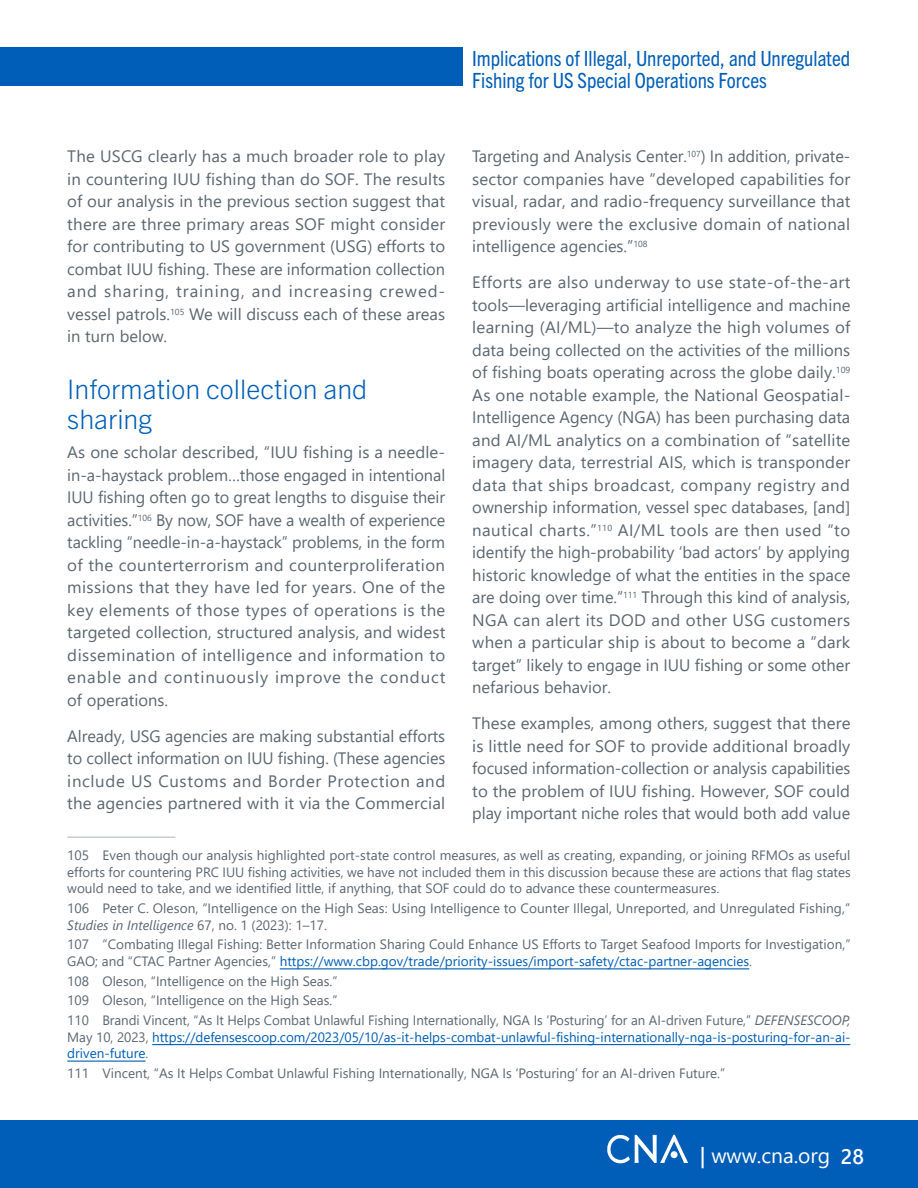
<style>
.page{position:relative;width:918px;height:1188px;background:#fff}
.page>*{position:absolute;margin:0;border:0;box-sizing:border-box;transform-origin:0 0}
.t1{font:300 27px/30px "Trade Gothic Next LT Pro";color:#005eb8}
.t2{font:condensed 21px/22.5px "Trade Gothic Next LT Pro";color:#005eb8}
.t3{font:21px "Segoe UI";color:#fff}
.t4{font:16.5px/22.5px "Segoe UI";color:#5b6770;text-align:justify}
.t5{font:13.5px/16.5px "Segoe UI";color:#5b6770}
.t6{font:13.5px/16.5px "Segoe UI";color:#005eb8}
.s1{font-style:italic}
.s2{color:#005eb8}
.s3{color:#5b6770}
.s4{font-weight:600}
</style>
<div class="page">
<div style="left:0;top:1120px;width:918px;height:68px;background:#005eb8"></div>
<svg style="left:607px;top:1135px;width:81px;height:28px"></svg>
<div style="left:671px;top:1151px;width:7px;height:7px;background:#fff;border-radius:50%"></div>
<div style="left:0;top:48px;width:463px;height:38px;background:#005eb8"></div>
<hr style="left:67px;top:837px;width:108px;height:1px;background:#adb3b8">
<hr style="left:280px;top:968px;width:469px;height:1px;background:#005eb8">
<hr style="left:152px;top:1044px;width:698px;height:1px;background:#005eb8">
<hr style="left:67px;top:1061px;width:79px;height:1px;background:#005eb8">
<p class="t2" style="left:472px;top:46px;width:380px">Implications of Illegal, Unreported, and Unregulated<br>Fishing for US Special Operations Forces</p>
<p class="t4" style="left:67px;top:144px;width:380px">The USCG clearly has a much broader role to play in countering IUU fishing than do SOF. The results of our analysis in the previous section suggest that there are three primary areas SOF might consider for contributing to US government (USG) efforts to combat IUU fishing. These are information collection and sharing, training, and increasing crewed&shy;vessel patrols.<sup>105</sup> We will discuss each of these areas in turn below.</p>
<h1 class="t1" style="left:67px;top:373px;width:302px">Information collection and sharing</h1>
<p class="t4" style="left:67px;top:440px;width:380px">As one scholar described, “IUU fishing is a needle&shy;in-a-haystack problem…those engaged in intentional IUU fishing often go to great lengths to disguise their activities.”<sup>106</sup> By now, SOF have a wealth of experience tackling “needle-in-a-haystack” problems, in the form of the counterterrorism and counterproliferation missions that they have led for years. One of the key elements of those types of operations is the targeted collection, structured analysis, and widest dissemination of intelligence and information to enable and continuously improve the conduct of operations.</p>
<p class="t4" style="left:67px;top:723px;width:380px">Already, USG agencies are making substantial efforts to collect information on IUU fishing. (These agencies include US Customs and Border Protection and the agencies partnered with it via the Commercial</p>
<p class="t5" style="left:67px;top:846px;width:785px;text-align:justify">105 Even though our analysis highlighted port-state control measures, as well as creating, expanding, or joining RFMOs as useful efforts for countering PRC IUU fishing activities, we have not included them in this discussion because these are actions that flag states would need to take, and we identified little, if anything, that SOF could do to advance these countermeasures.</p>
<p class="t5" style="left:67px;top:899px;width:784px">106 Peter C. Oleson, “Intelligence on the High Seas: Using Intelligence to Counter Illegal, Unreported, and Unregulated Fishing,”<br><span class="s1">Studies in Intelligence</span> 67, no. 1 (2023): 1–17.</p>
<p class="t5" style="left:67px;top:935px;width:785px">107 “Combating Illegal Fishing: Better Information Sharing Could Enhance US Efforts to Target Seafood Imports for Investigation,”<br>GAO; and “CTAC Partner Agencies,” <span class="s2">https://www.cbp.gov/trade/priority-issues/import-safety/ctac-partner-agencies</span>.</p>
<p class="t5" style="left:67px;top:970px;width:785px;line-height:19.8px">108 Oleson, “Intelligence on the High Seas.”<br>109 Oleson, “Intelligence on the High Seas.”<br>110 Brandi Vincent, “As It Helps Combat Unlawful Fishing Internationally, NGA Is ‘Posturing’ for an AI-driven Future,” <span class="s1">DEFENSESCOOP,</span></p>
<p class="t6" style="left:67px;top:1027px;width:785px"><span class="s3">May 10, 2023,</span> https://defensescoop.com/2023/05/10/as-it-helps-combat-unlawful-fishing-internationally-nga-is-posturing-for-an-ai&shy;driven-future<span class="s3">.</span></p>
<p class="t5" style="left:67px;top:1064px;width:660px">111 Vincent, “As It Helps Combat Unlawful Fishing Internationally, NGA Is ‘Posturing’ for an AI-driven Future.”</p>
<p class="t4" style="left:472px;top:144px;width:380px">Targeting and Analysis Center.<sup>107</sup>) In addition, private&shy;sector companies have “developed capabilities for visual, radar, and radio-frequency surveillance that previously were the exclusive domain of national intelligence agencies.”<sup>108</sup></p>
<p class="t4" style="left:472px;top:270px;width:380px">Efforts are also underway to use state-of-the-art tools—leveraging artificial intelligence and machine learning (AI/ML)—to analyze the high volumes of data being collected on the activities of the millions of fishing boats operating across the globe daily.<sup>109<br></sup>As one notable example, the National Geospatial-Intelligence Agency (NGA) has been purchasing data and AI/ML analytics on a combination of “satellite imagery data, terrestrial AIS, which is transponder data that ships broadcast, company registry and ownership information, vessel spec databases, [and] nautical charts.”<sup>110</sup> AI/ML tools are then used “to identify the high-probability ‘bad actors’ by applying historic knowledge of what the entities in the space are doing over time.”<sup>111</sup> Through this kind of analysis, NGA can alert its DOD and other USG customers when a particular ship is about to become a “dark target” likely to engage in IUU fishing or some other nefarious behavior.</p>
<p class="t4" style="left:472px;top:711px;width:380px">These examples, among others, suggest that there is little need for SOF to provide additional broadly focused information-collection or analysis capabilities to the problem of IUU fishing. However, SOF could play important niche roles that would both add value</p>
<p class="t3" style="left:700px;top:1136px;width:166px"><span class="s4">|</span> www.cna.org <span class="s4">28</span></p>
</div>
